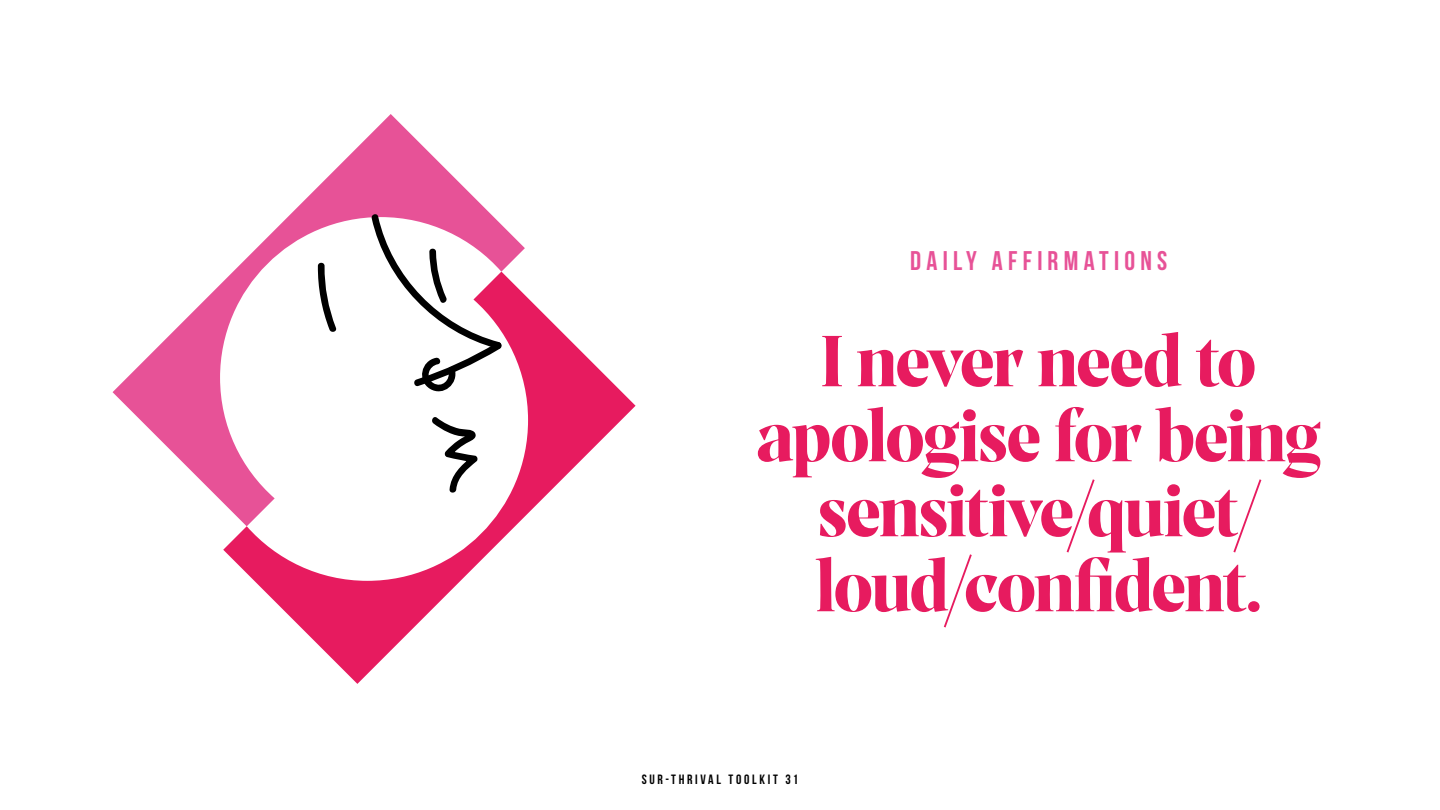
<style>
.page{position:relative;width:1440px;height:810px;background:#fff}
.page>*{position:absolute;margin:0;border:0;box-sizing:border-box;transform-origin:0 0}
.t1{font:75px/75px "Prospectus L Bld";letter-spacing:-.03em;color:#e71b5f;text-align:center}
.t2{font:27px "Bebas Neue";letter-spacing:.195em;color:#e75297}
.t3{font:13.5px "Bebas Neue";letter-spacing:.2em;color:#000}
</style>
<div class="page">
<svg style="left:113px;top:114px;width:412px;height:389px"></svg>
<svg style="left:223px;top:272px;width:413px;height:412px"></svg>
<svg style="left:318px;top:262px;width:19px;height:72px"></svg>
<svg style="left:430px;top:415px;width:48px;height:79px"></svg>
<svg style="left:371px;top:212px;width:133px;height:185px"></svg>
<p class="t2" style="left:910px;top:246px;width:258px">DAILY AFFIRMATIONS</p>
<p class="t1" style="left:756px;top:320px;width:566px">I never need to apologise for being sensitive/quiet/ loud/confident.</p>
<p class="t3" style="left:642px;top:772px;width:158px">SUR-THRIVAL TOOLKIT 31</p>
</div>
